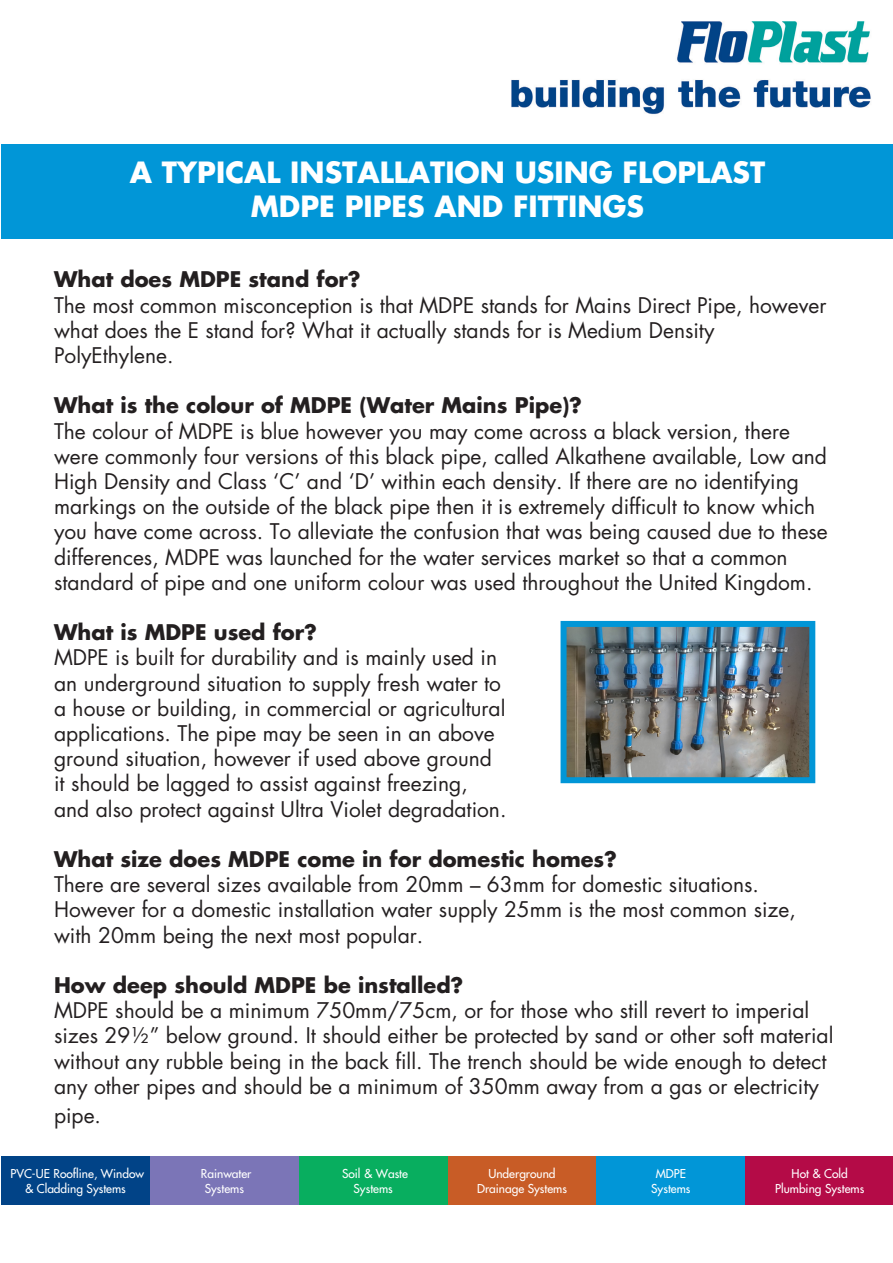
<style>
.page{position:relative;width:893px;height:1263px;background:#fff}
.page>*{position:absolute;margin:0;border:0;box-sizing:border-box;transform-origin:0 0}
.t1{font:700 28.5px "Futura LT";color:#fff}
.t2{font:21px/25.2px "Futura LT";color:#231f20}
.t3{font:700 21px "Futura LT";color:#231f20}
.t4{font:12px/14.4px "Futura LT";color:#fff;text-align:center}
</style>
<div class="page">
<img style="left:511px;top:21px;width:360px;height:94px">
<div style="left:2px;top:145px;width:891px;height:94px;background:#0196d7"></div>
<img style="left:568px;top:628px;width:240px;height:148px">
<div style="left:561px;top:621px;width:254px;height:162px;border:6px solid #0196d7"></div>
<div style="left:1px;top:1157px;width:149px;height:48px;background:#014387"></div>
<div style="left:150px;top:1157px;width:149px;height:48px;background:#7b75b7"></div>
<div style="left:299px;top:1157px;width:149px;height:48px;background:#08ae5f"></div>
<div style="left:448px;top:1157px;width:148px;height:48px;background:#c85c26"></div>
<div style="left:596px;top:1157px;width:149px;height:48px;background:#0196d7"></div>
<div style="left:745px;top:1157px;width:148px;height:48px;background:#b40b47"></div>
<p class="t1" style="left:130px;top:153px;width:637px">A TYPICAL INSTALLATION USING FLOPLAST</p>
<p class="t1" style="left:251px;top:187px;width:395px">MDPE PIPES AND FITTINGS</p>
<p class="t3" style="left:54px;top:265px;width:308px">What does MDPE stand for?</p>
<p class="t2" style="left:54px;top:292px;width:774px">The most common misconception is that MDPE stands for Mains Direct Pipe, however what does the E stand for? What it actually stands for is Medium Density<br>PolyEthylene.</p>
<p class="t3" style="left:54px;top:391px;width:530px">What is the colour of MDPE (Water Mains Pipe)?</p>
<p class="t2" style="left:54px;top:418px;width:775px">The colour of MDPE is blue however you may come across a black version, there were commonly four versions of this black pipe, called Alkathene available, Low and High Density and Class ‘C’ and ‘D’ within each density. If there are no identifying markings on the outside of the black pipe then it is extremely difficult to know which you have come across. To alleviate the confusion that was being caused due to these differences, MDPE was launched for the water services market so that a common standard of pipe and one uniform colour was used throughout the United Kingdom.</p>
<p class="t3" style="left:54px;top:618px;width:264px">What is MDPE used for?</p>
<p class="t2" style="left:54px;top:645px;width:454px">MDPE is built for durability and is mainly used in an underground situation to supply fresh water to a house or building, in commercial or agricultural applications. The pipe may be seen in an above ground situation, however if used above ground it should be lagged to assist against freezing, and also protect against Ultra Violet degradation.</p>
<p class="t3" style="left:54px;top:845px;width:564px">What size does MDPE come in for domestic homes?</p>
<p class="t2" style="left:54px;top:872px;width:743px">There are several sizes available from 20mm – 63mm for domestic situations.<br>However for a domestic installation water supply 25mm is the most common size, with 20mm being the next most popular.</p>
<p class="t3" style="left:54px;top:971px;width:411px">How deep should MDPE be installed?</p>
<p class="t2" style="left:54px;top:998px;width:781px">MDPE should be a minimum 750mm/75cm, or for those who still revert to imperial sizes 29½” below ground. It should either be protected by sand or other soft material without any rubble being in the back fill. The trench should be wide enough to detect any other pipes and should be a minimum of 350mm away from a gas or electricity</p>
<p class="t2" style="left:54px;top:1102px;width:49px">pipe.</p>
<p class="t4" style="left:10px;top:1167px;width:135px">PVC-UE Roofline, Window &amp; Cladding Systems</p>
<p class="t4" style="left:201px;top:1167px;width:52px">Rainwater<br>Systems</p>
<p class="t4" style="left:342px;top:1167px;width:67px">Soil &amp; Waste<br>Systems</p>
<p class="t4" style="left:477px;top:1167px;width:91px">Underground<br>Drainage Systems</p>
<p class="t4" style="left:651px;top:1167px;width:41px">MDPE<br>Systems</p>
<p class="t4" style="left:775px;top:1167px;width:91px">Hot &amp; Cold<br>Plumbing Systems</p>
</div>
